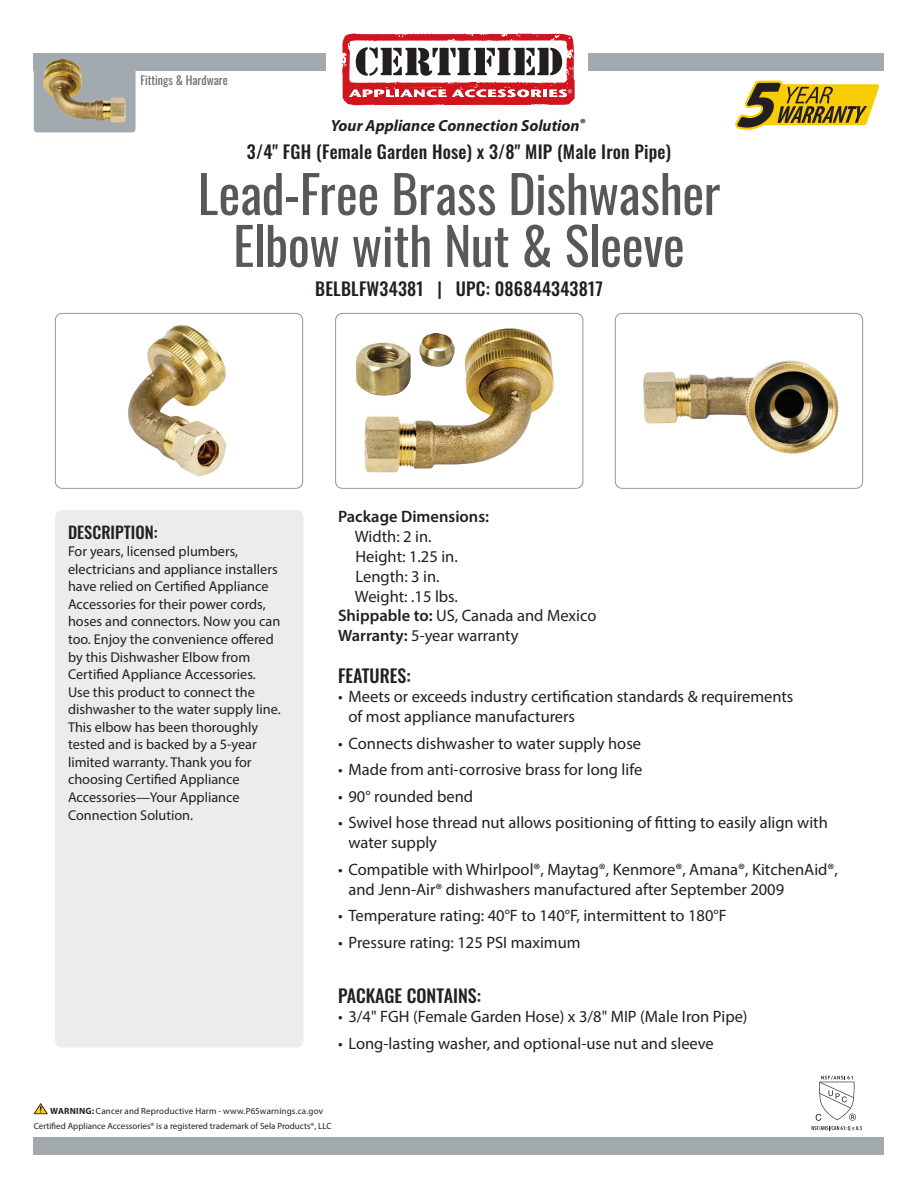
<style>
.page{position:relative;width:918px;height:1188px;background:#fff}
.page>*{position:absolute;margin:0;border:0;box-sizing:border-box;transform-origin:0 0}
.t1{font:51.9px/51.9px "Oswald";letter-spacing:-.005em;color:#57585a;text-align:center}
.t2{font:500 18px "Oswald";letter-spacing:.01em;color:#231f20}
.t3{font:16.5px/19.8px "Myriad Pro";color:#231f20}
.t4{font:600 16.5px "Myriad Pro";color:#231f20}
.t5{font:500 16.5px "Oswald";color:#231f20}
.t6{font:italic 700 16.05px "Myriad Pro";color:#231f20}
.t7{font:14.25px/17.5px "Myriad Pro";color:#231f20}
.t8{font:12px "Oswald";color:#6c6d70}
.t9{font:9px "Myriad Pro";color:#231f20}
.t10{font:9px "Myriad Pro";letter-spacing:.02em;color:#231f20}
.s1{font-weight:600}
.s2{font-weight:700}
</style>
<div class="page">
<div style="left:34px;top:53px;width:850px;height:18px;background:#a2aaaf"></div>
<div style="left:34px;top:53px;width:102px;height:79px;background:#a2aaaf;border-radius:3px"></div>
<div style="left:34px;top:1137px;width:850px;height:17px;background:#a2aaaf"></div>
<svg style="left:34px;top:1103px;width:14px;height:11px"></svg>
<img style="left:39px;top:59px;width:92px;height:74px">
<div style="left:326px;top:31px;width:262px;height:106px;background:#fff"></div>
<svg style="left:342px;top:33px;width:233px;height:72px"></svg>
<div style="left:55px;top:510px;width:248px;height:538px;background:#ececee;border-radius:7px"></div>
<div style="left:55px;top:313px;width:248px;height:176px;border:1px solid #939598;border-radius:7px"></div>
<img style="left:364px;top:328px;width:190px;height:145px">
<div style="left:335px;top:313px;width:248px;height:176px;border:1px solid #939598;border-radius:7px"></div>
<img style="left:643px;top:360px;width:196px;height:94px">
<div style="left:615px;top:313px;width:248px;height:176px;border:1px solid #939598;border-radius:7px"></div>
<img style="left:128px;top:324px;width:99px;height:153px">
<img style="left:356px;top:328px;width:103px;height:72px">
<svg style="left:735px;top:81px;width:144px;height:49px"></svg>
<svg style="left:812px;top:1076px;width:50px;height:55px"></svg>
<p class="t8" style="left:140px;top:69px;width:89px">Fittings &amp; Hardware</p>
<p class="t6" style="left:331px;top:116px;width:256px">Your Appliance Connection Solution<sup>®</sup></p>
<p class="t2" style="left:247px;top:142px;width:426px">3/4" FGH (Female Garden Hose) x 3/8" MIP (Male Iron Pipe)</p>
<h1 class="t1" style="left:198px;top:163px;width:524px">Lead-Free Brass Dishwasher<br>Elbow with Nut &amp; Sleeve</h1>
<p class="t2" style="left:315px;top:279px;width:289px">BELBLFW34381 | UPC: 086844343817</p>
<p class="t5" style="left:68px;top:523px;width:91px">DESCRIPTION:</p>
<p class="t7" style="left:68px;top:542px;width:214px">For years, licensed plumbers, electricians and appliance installers have relied on Certified Appliance<br>Accessories for their power cords, hoses and connectors. Now you can too. Enjoy the convenience offered by this Dishwasher Elbow from<br>Certified Appliance Accessories.<br>Use this product to connect the dishwasher to the water supply line.<br>This elbow has been thoroughly tested and is backed by a 5-year limited warranty. Thank you for choosing Certified Appliance<br>Accessories—Your Appliance<br>Connection Solution.</p>
<p class="t4" style="left:338px;top:506px;width:153px">Package Dimensions:</p>
<p class="t3" style="left:355px;top:527px;width:78px">Width: 2 in.</p>
<p class="t3" style="left:356px;top:546px;width:104px">Height: 1.25 in.</p>
<p class="t3" style="left:356px;top:566px;width:86px">Length: 3 in.</p>
<p class="t3" style="left:355px;top:586px;width:105px">Weight: .15 lbs.</p>
<p class="t3" style="left:338px;top:606px;width:260px"><span class="s1">Shippable to:</span> US, Canada and Mexico</p>
<p class="t3" style="left:338px;top:626px;width:182px"><span class="s1">Warranty:</span> 5-year warranty</p>
<p class="t2" style="left:338px;top:666px;width:74px">FEATURES:</p>
<p class="t3" style="left:349px;top:687px;width:446px;text-indent:-10px">• Meets or exceeds industry certification standards &amp; requirements of most appliance manufacturers</p>
<p class="t3" style="left:338px;top:733px;width:305px">• Connects dishwasher to water supply hose</p>
<p class="t3" style="left:338px;top:760px;width:306px">• Made from anti-corrosive brass for long life</p>
<p class="t3" style="left:338px;top:786px;width:137px">• 90° rounded bend</p>
<p class="t3" style="left:349px;top:813px;width:481px;text-indent:-10px">• Swivel hose thread nut allows positioning of fitting to easily align with water supply</p>
<p class="t3" style="left:349px;top:859px;width:491px;text-indent:-10px">• Compatible with Whirlpool®, Maytag®, Kenmore®, Amana®, KitchenAid®, and Jenn-Air® dishwashers manufactured after September 2009</p>
<p class="t3" style="left:338px;top:905px;width:390px">• Temperature rating: 40°F to 140°F, intermittent to 180°F</p>
<p class="t3" style="left:338px;top:932px;width:244px">• Pressure rating: 125 PSI maximum</p>
<p class="t2" style="left:338px;top:986px;width:145px">PACKAGE CONTAINS:</p>
<p class="t3" style="left:338px;top:1007px;width:411px">• 3/4" FGH (Female Garden Hose) x 3/8" MIP (Male Iron Pipe)</p>
<p class="t3" style="left:338px;top:1033px;width:377px">• Long-lasting washer, and optional-use nut and sleeve</p>
<p class="t10" style="left:50px;top:1106px;width:274px"><span class="s2">WARNING:</span> Cancer and Reproductive Harm - www.P65warnings.ca.gov</p>
<p class="t9" style="left:34px;top:1120px;width:299px">Certified Appliance Accessories® is a registered trademark of Sela Products®, LLC</p>
</div>
